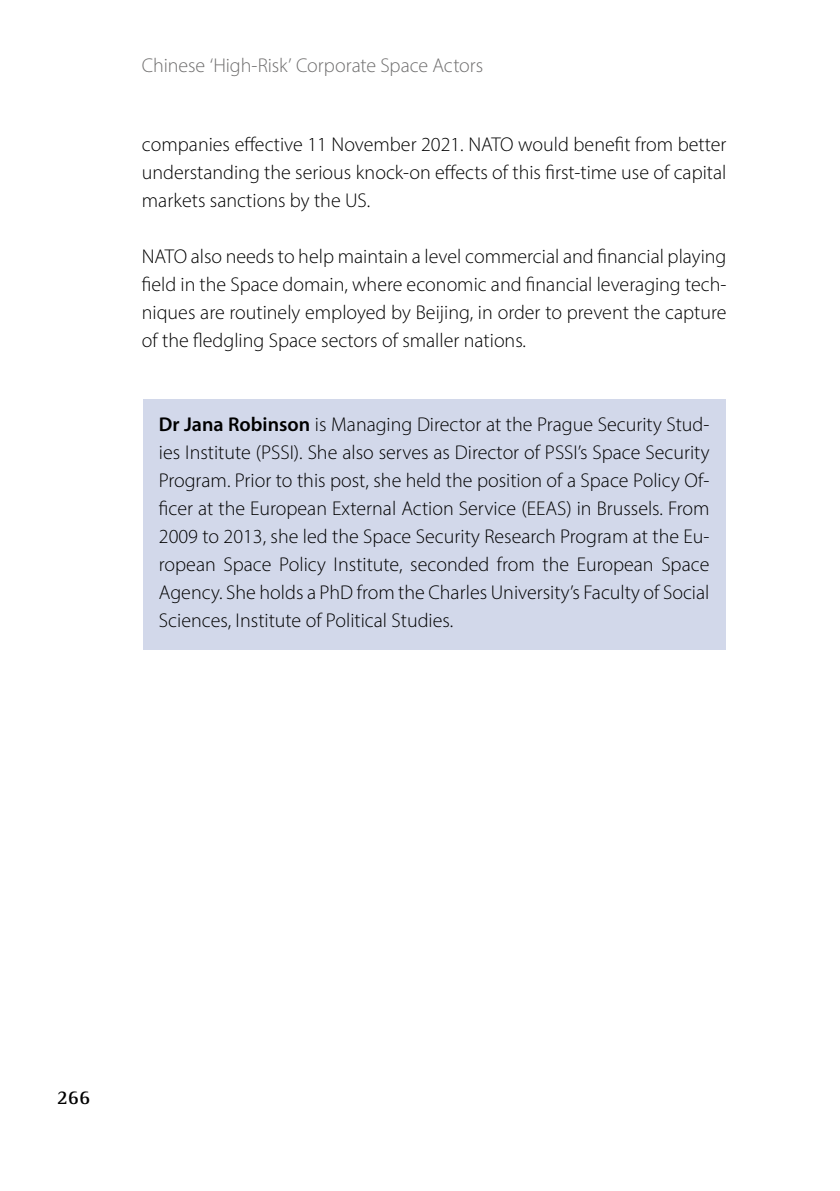
<style>
.page{position:relative;width:840px;height:1191px;background:#fff}
.page>*{position:absolute;margin:0;border:0;box-sizing:border-box;transform-origin:0 0}
.author_-_box{font:20px/28px "Myriad Pro Light 5";color:#000;text-align:justify}
.body_text{font:20px/28px "Myriad Pro Light 5";color:#000;text-align:justify}
.t1{font:20px "Myriad Pro Light 5";letter-spacing:-.005em;color:#706f6f}
.t2{font:700 20px "Rotis Semi Serif Pro";color:#000}
.s1{font-family:"Myriad Pro Semibold 4"}
</style>
<div class="page">
<div style="left:143px;top:399px;width:582px;height:250px;background:#d2d8ea"></div>
<p class="t1" style="left:142px;top:53px;width:343px">Chinese ‘High-Risk’ Corporate Space Actors</p>
<p class="body_text" style="left:142px;top:130px;width:585px">companies effective 11 November 2021. NATO would benefit from better understanding the serious knock-on effects of this first-time use of capital markets sanctions by the US.</p>
<p class="body_text" style="left:142px;top:242px;width:585px">NATO also needs to help maintain a level commercial and financial playing field in the Space domain, where economic and financial leveraging tech&shy;niques are routinely employed by Beijing, in order to prevent the capture of the fledgling Space sectors of smaller nations.</p>
<p class="author_-_box" style="left:159px;top:410px;width:551px"><span class="s1">Dr Jana Robinson</span> is Managing Director at the Prague Security Stud&shy;ies Institute (PSSI). She also serves as Director of PSSI’s Space Security Program. Prior to this post, she held the position of a Space Policy Of&shy;ficer at the European External Action Service (EEAS) in Brussels. From 2009 to 2013, she led the Space Security Research Program at the Eu&shy;ropean Space Policy Institute, seconded from the European Space Agency. She holds a PhD from the Charles University’s Faculty of Social Sciences, Institute of Political Studies.</p>
<p class="t2" style="left:57px;top:1084px;width:35px">266</p>
</div>
